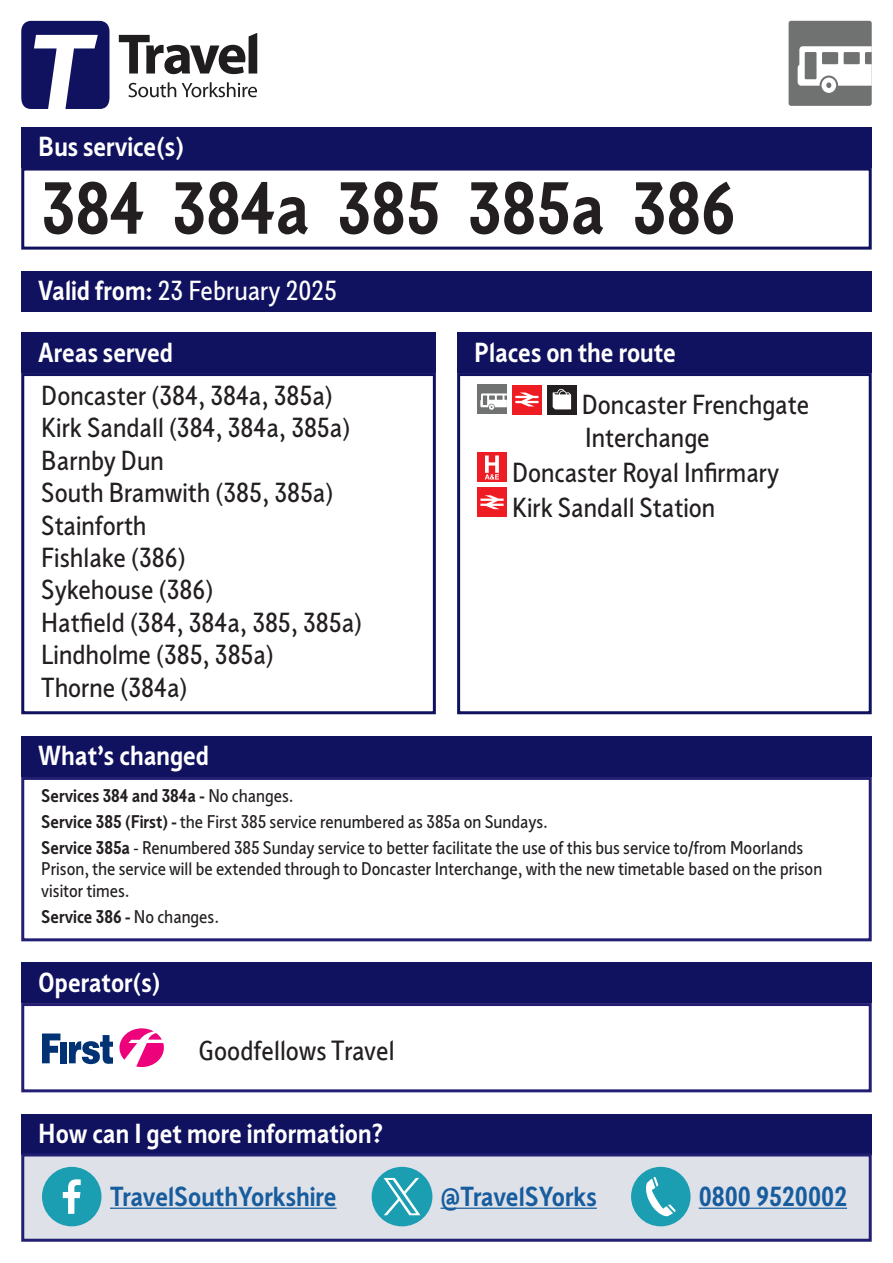
<style>
.page{position:relative;width:893px;height:1263px;background:#fff}
.page>*{position:absolute;margin:0;border:0;box-sizing:border-box;transform-origin:0 0}
.t1{font:700 72px "Sheffield Sans 2";color:#231f20}
.t2{font:27px/32.4px "Sheffield Sans 2";color:#231f20}
.t3{font:700 27px "Sheffield Sans 2";color:#fff}
.t4{font:700 27px "Sheffield Sans 2";color:#175d9e}
.t5{font:27px "Sheffield Sans 2";color:#fff}
.t6{font:27px "Sheffield Sans Karto";color:#231f20}
.t7{font:18px/25.8px "Sheffield Sans 2";color:#231f20}
.t8{font:700 18px "Sheffield Sans 2";color:#231f20}
.s1{font-weight:700}
.s2{font-weight:400}
</style>
<div class="page">
<div style="left:21px;top:271px;width:851px;height:40px;background:#11125f"></div>
<div style="left:21px;top:127px;width:851px;height:41px;background:#11125f"></div>
<div style="left:21px;top:168px;width:851px;height:82px;border:3px solid #11125f"></div>
<div style="left:21px;top:736px;width:851px;height:41px;background:#11125f"></div>
<div style="left:21px;top:777px;width:851px;height:164px;border:3px solid #221e72"></div>
<div style="left:21px;top:333px;width:415px;height:40px;background:#11125f"></div>
<div style="left:21px;top:373px;width:415px;height:341px;border:3px solid #11125f"></div>
<div style="left:457px;top:333px;width:415px;height:40px;background:#11125f"></div>
<div style="left:477px;top:385px;width:30px;height:29px;background:#707271"></div>
<svg style="left:480px;top:393px;width:27px;height:17px"></svg>
<div style="left:512px;top:385px;width:30px;height:29px;background:#ee1d23"></div>
<svg style="left:515px;top:392px;width:23px;height:14px"></svg>
<div style="left:547px;top:385px;width:30px;height:29px;background:#231f20"></div>
<svg style="left:553px;top:389px;width:18px;height:20px"></svg>
<div style="left:477px;top:452px;width:30px;height:30px;background:#ee1d23"></div>
<svg style="left:485px;top:455px;width:14px;height:25px"></svg>
<div style="left:477px;top:487px;width:30px;height:30px;background:#ee1d23"></div>
<svg style="left:480px;top:495px;width:24px;height:14px"></svg>
<div style="left:457px;top:373px;width:415px;height:341px;border:3px solid #11125f"></div>
<div style="left:21px;top:962px;width:851px;height:41px;background:#11125f"></div>
<div style="left:21px;top:1003px;width:851px;height:89px;border:3px solid #221e72"></div>
<svg style="left:119px;top:1028px;width:45px;height:39px"></svg>
<svg style="left:42px;top:1033px;width:18px;height:30px"></svg>
<div style="left:60px;top:1042px;width:7px;height:21px;background:#013374"></div>
<svg style="left:69px;top:1035px;width:44px;height:29px"></svg>
<div style="left:789px;top:21px;width:83px;height:85px;background:#707271;border-radius:3px"></div>
<svg style="left:798px;top:46px;width:74px;height:47px"></svg>
<svg style="left:128px;top:82px;width:48px;height:15px"></svg>
<svg style="left:182px;top:82px;width:75px;height:15px"></svg>
<svg style="left:119px;top:33px;width:138px;height:41px"></svg>
<svg style="left:21px;top:21px;width:88px;height:88px"></svg>
<div style="left:21px;top:1114px;width:851px;height:40px;background:#11125f"></div>
<div style="left:21px;top:1153px;width:851px;height:89px;background:#dfe1e9;border:3px solid #221e72"></div>
<hr style="left:110px;top:1207px;width:227px;height:2px;background:#175d9e">
<hr style="left:699px;top:1207px;width:148px;height:2px;background:#175d9e">
<div style="left:42px;top:1167px;width:60px;height:59px;background:#1b9eb2;border-radius:50%"></div>
<svg style="left:63px;top:1179px;width:18px;height:35px"></svg>
<div style="left:631px;top:1167px;width:60px;height:59px;background:#1b9eb2;border-radius:50%"></div>
<svg style="left:646px;top:1177px;width:30px;height:39px"></svg>
<hr style="left:441px;top:1207px;width:156px;height:2px;background:#175d9e">
<div style="left:372px;top:1167px;width:60px;height:59px;background:#1b9eb2;border-radius:50%"></div>
<svg style="left:384px;top:1178px;width:36px;height:37px"></svg>
<h2 class="t3" style="left:38px;top:128px;width:147px">Bus service(s)</h2>
<h1 class="t1" style="left:41px;top:160px;width:696px">384 384a 385 385a 386</h1>
<h2 class="t5" style="left:38px;top:272px;width:300px"><span class="s1">Valid from:</span> 23 February 2025</h2>
<h2 class="t3" style="left:38px;top:334px;width:136px">Areas served</h2>
<h2 class="t2" style="left:41px;top:379px;width:322px">Doncaster (384, 384a, 385a)<br>Kirk Sandall (384, 384a, 385a)<br>Barnby Dun<br>South Bramwith (385, 385a)<br>Stainforth<br>Fishlake (386)<br>Sykehouse (386)<br>Hatfield (384, 384a, 385, 385a)<br>Lindholme (385, 385a)<br>Thorne (384a)</h2>
<h2 class="t3" style="left:474px;top:334px;width:203px">Places on the route</h2>
<h2 class="t2" style="left:582px;top:388px;width:229px">Doncaster Frenchgate<br>Interchange</h2>
<h2 class="t2" style="left:512px;top:454px;width:269px;line-height:35.1px">Doncaster Royal Infirmary<br>Kirk Sandall Station</h2>
<h2 class="t3" style="left:38px;top:738px;width:172px">What’s changed</h2>
<p class="t7" style="left:41px;top:782px;width:763px"><span class="s1">Services 384 and 384a -</span> No changes.<br><span class="s1">Service 385 (First) -</span> the First 385 service renumbered as 385a on Sundays.<br><span class="s1">Service 385a</span> - Renumbered 385 Sunday service to better facilitate the use of this bus service to/from Moorlands</p>
<p class="t7" style="left:41px;top:858px;width:782px;line-height:21.6px">Prison, the service will be extended through to Doncaster Interchange, with the new timetable based on the prison visitor times.</p>
<p class="t8" style="left:41px;top:904px;width:179px">Service 386 - <span class="s2">No changes.</span></p>
<h2 class="t3" style="left:38px;top:964px;width:124px">Operator(s)</h2>
<h2 class="t6" style="left:198px;top:1035px;width:198px">Goodfellows Travel</h2>
<h2 class="t3" style="left:38px;top:1115px;width:347px">How can I get more information?</h2>
<h2 class="t4" style="left:110px;top:1178px;width:228px">TravelSouthYorkshire</h2>
<h2 class="t4" style="left:441px;top:1178px;width:158px">@TravelSYorks</h2>
<h2 class="t4" style="left:699px;top:1178px;width:150px">0800 9520002</h2>
</div>
